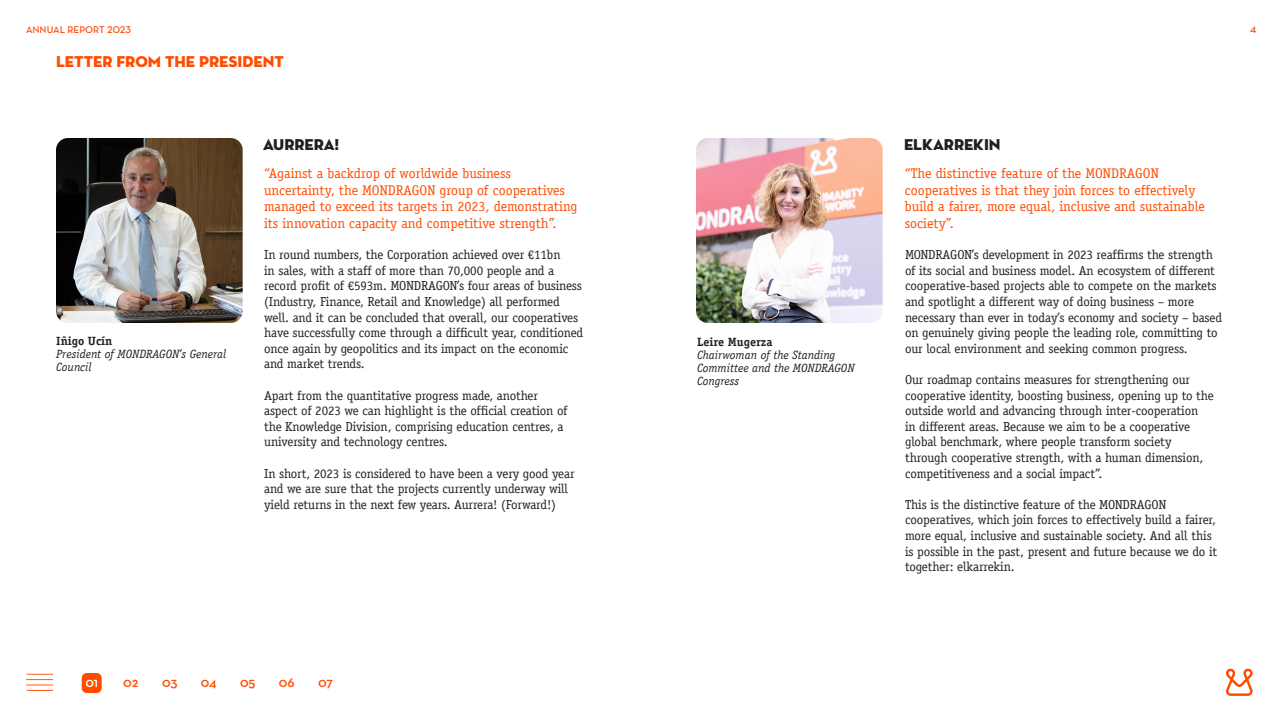
<style>
.page{position:relative;width:1280px;height:720px;background:#fff}
.page>*{position:absolute;margin:0;border:0;box-sizing:border-box;transform-origin:0 0}
.t1{font:16px "Neutra Disp Titling";color:#ff4c00}
.t2{font:16px "Neutra Disp Titling";color:#231f20}
.t3{font:14px/16.8px "Officina Serif LT";color:#ff4c00}
.t4{font:600 14px "Neutra Text";letter-spacing:-.02em;color:#ff4c00}
.t5{font:600 14px "Neutra Text";color:#fff}
.t6{font:13px/15.6px "Officina Serif LT";letter-spacing:-.01em;color:#231f20}
.t7{font:italic 12px/13px "Officina Serif Std";color:#231f20}
.t8{font:700 12px "Officina Serif Std";color:#231f20}
.t9{font:10px "Neutra Text Demi Alt";color:#fa4f14}
</style>
<div class="page">
<div style="left:82px;top:673px;width:20px;height:20px;background:#ff4c00;border-radius:5px"></div>
<svg style="left:26px;top:674px;width:27px;height:17px"></svg>
<svg style="left:1226px;top:668px;width:27px;height:28px"></svg>
<img style="left:696px;top:138px;width:187px;height:185px">
<img style="left:56px;top:138px;width:187px;height:185px">
<p class="t9" style="left:26px;top:23px;width:107px">ANNUAL REPORT 2023</p>
<p class="t1" style="left:56px;top:51px;width:229px">LETTER FROM THE PRESIDENT</p>
<p class="t2" style="left:263px;top:135px;width:78px">AURRERA!</p>
<p class="t8" style="left:56px;top:333px;width:58px">Iñigo Ucín</p>
<p class="t7" style="left:56px;top:347px;width:171px">President of MONDRAGON’s General<br>Council</p>
<p class="t3" style="left:264px;top:165px;width:315px">“Against a backdrop of worldwide business uncertainty, the MONDRAGON group of cooperatives managed to exceed its targets in 2023, demonstrating its innovation capacity and competitive strength”.</p>
<p class="t6" style="left:264px;top:247px;width:321px">In round numbers, the Corporation achieved over €11bn<br>in sales, with a staff of more than 70,000 people and a record profit of €593m. MONDRAGON’s four areas of business (Industry, Finance, Retail and Knowledge) all performed well. and it can be concluded that overall, our cooperatives have successfully come through a difficult year, conditioned once again by geopolitics and its impact on the economic and market trends.</p>
<p class="t6" style="left:264px;top:387px;width:305px">Apart from the quantitative progress made, another aspect of 2023 we can highlight is the official creation of the Knowledge Division, comprising education centres, a university and technology centres.</p>
<p class="t6" style="left:264px;top:465px;width:312px">In short, 2023 is considered to have been a very good year and we are sure that the projects currently underway will yield returns in the next few years. Aurrera! (Forward!)</p>
<p class="t5" style="left:85px;top:674px;width:14px">01</p>
<p class="t4" style="left:123px;top:674px;width:17px">02</p>
<p class="t4" style="left:162px;top:674px;width:17px">03</p>
<p class="t4" style="left:201px;top:674px;width:17px">04</p>
<p class="t4" style="left:240px;top:674px;width:17px">05</p>
<p class="t4" style="left:279px;top:674px;width:17px">06</p>
<p class="t4" style="left:318px;top:674px;width:16px">07</p>
<p class="t8" style="left:697px;top:334px;width:77px">Leire Mugerza</p>
<p class="t7" style="left:697px;top:348px;width:159px">Chairwoman of the Standing<br>Committee and the MONDRAGON<br>Congress</p>
<p class="t9" style="left:1250px;top:23px;width:8px">4</p>
<p class="t2" style="left:904px;top:135px;width:98px">ELKARREKIN</p>
<p class="t3" style="left:905px;top:165px;width:302px">“The distinctive feature of the MONDRAGON cooperatives is that they join forces to effectively build a fairer, more equal, inclusive and sustainable society”.</p>
<p class="t6" style="left:905px;top:247px;width:319px">MONDRAGON’s development in 2023 reaffirms the strength of its social and business model. An ecosystem of different cooperative-based projects able to compete on the markets and spotlight a different way of doing business – more necessary than ever in today’s economy and society – based on genuinely giving people the leading role, committing to our local environment and seeking common progress.</p>
<p class="t6" style="left:905px;top:372px;width:310px">Our roadmap contains measures for strengthening our cooperative identity, boosting business, opening up to the outside world and advancing through inter-cooperation<br>in different areas. Because we aim to be a cooperative global benchmark, where people transform society through cooperative strength, with a human dimension, competitiveness and a social impact”.</p>
<p class="t6" style="left:905px;top:497px;width:314px">This is the distinctive feature of the MONDRAGON cooperatives, which join forces to effectively build a fairer, more equal, inclusive and sustainable society. And all this is possible in the past, present and future because we do it together: elkarrekin.</p>
</div>
